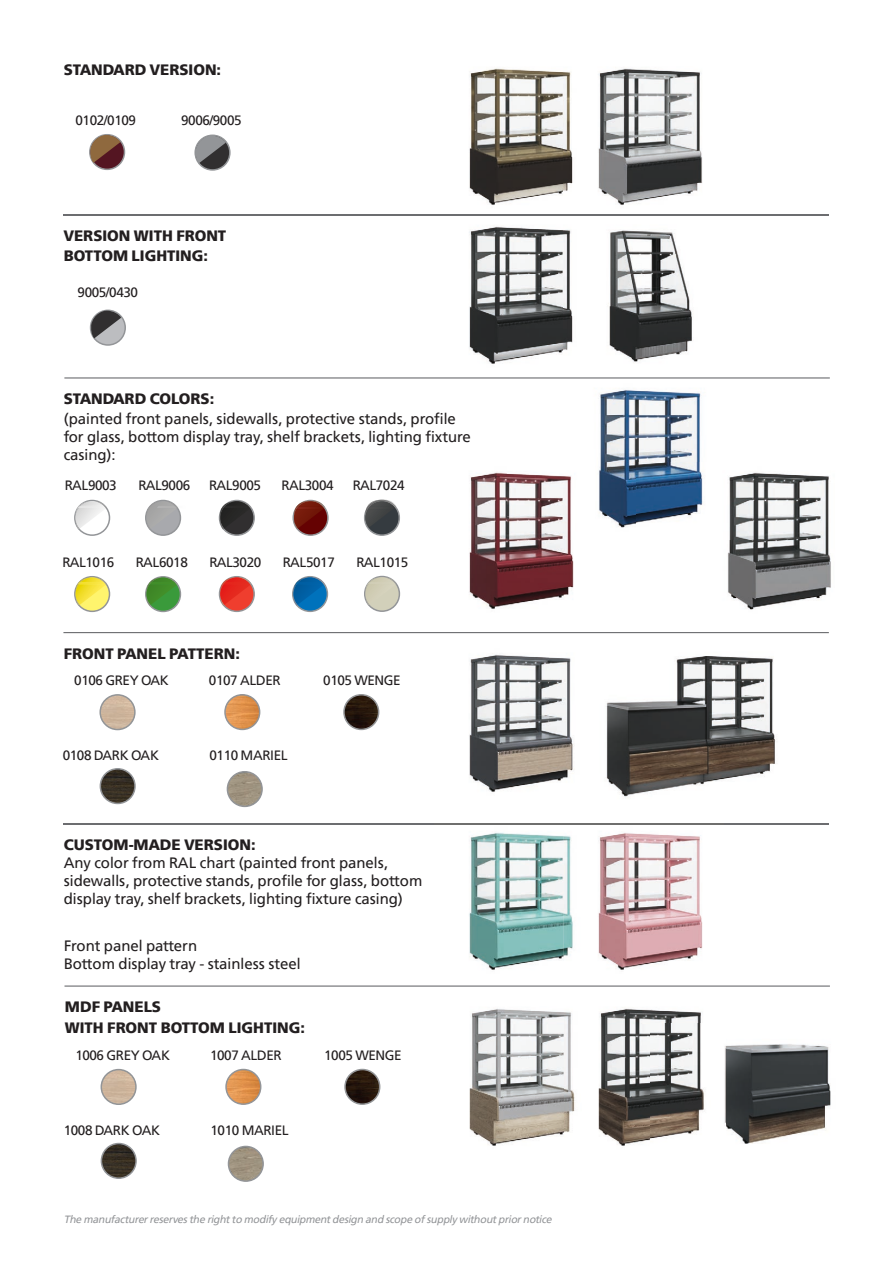
<style>
.page{position:relative;width:893px;height:1263px;background:#fff}
.page>*{position:absolute;margin:0;border:0;box-sizing:border-box;transform-origin:0 0}
.t1{font:15px/18px "Free Set C";color:#231f20}
.t2{font:15px/20.1px "Free Set Bold C";color:#231f20}
.t3{font:13.5px "Free Set C";letter-spacing:-.03em;color:#231f20}
.t4{font:italic 10.5px "Free Set C";letter-spacing:-.02em;color:#939598}
</style>
<div class="page">
<svg style="left:74px;top:500px;width:36px;height:36px"></svg>
<img style="left:77px;top:506px;width:30px;height:2px">
<svg style="left:145px;top:500px;width:37px;height:36px"></svg>
<svg style="left:219px;top:500px;width:36px;height:36px"></svg>
<img style="left:222px;top:506px;width:29px;height:2px">
<svg style="left:74px;top:576px;width:36px;height:36px"></svg>
<img style="left:78px;top:582px;width:29px;height:2px">
<svg style="left:145px;top:576px;width:36px;height:36px"></svg>
<img style="left:149px;top:582px;width:29px;height:2px">
<svg style="left:219px;top:576px;width:36px;height:36px"></svg>
<img style="left:222px;top:582px;width:29px;height:2px">
<svg style="left:292px;top:576px;width:36px;height:36px"></svg>
<img style="left:295px;top:582px;width:30px;height:2px">
<svg style="left:292px;top:500px;width:37px;height:36px"></svg>
<img style="left:296px;top:507px;width:28px;height:2px">
<svg style="left:364px;top:500px;width:36px;height:36px"></svg>
<img style="left:367px;top:507px;width:28px;height:2px">
<hr style="left:63px;top:824px;width:766px;height:1px;background:#6c6d70">
<hr style="left:64px;top:377px;width:766px;height:1px;background:#6c6d70">
<svg style="left:195px;top:135px;width:35px;height:35px"></svg>
<div style="left:194px;top:135px;width:37px;height:36px;border:2px solid #939598;border-radius:50%"></div>
<svg style="left:196px;top:136px;width:30px;height:27px"></svg>
<hr style="left:64px;top:215px;width:765px;height:1px;background:#6c6d70">
<svg style="left:364px;top:576px;width:36px;height:36px"></svg>
<img style="left:367px;top:582px;width:30px;height:2px">
<img style="left:469px;top:68px;width:95px;height:137px">
<img style="left:469px;top:226px;width:95px;height:138px">
<img style="left:608px;top:230px;width:84px;height:132px">
<img style="left:564px;top:229px;width:9px;height:121px">
<img style="left:599px;top:390px;width:102px;height:138px">
<img style="left:469px;top:472px;width:105px;height:137px">
<img style="left:507px;top:472px;width:67px;height:68px">
<img style="left:727px;top:474px;width:104px;height:136px">
<img style="left:636px;top:462px;width:155px;height:78px">
<img style="left:344px;top:695px;width:35px;height:34px;border-radius:17px">
<div style="left:343px;top:694px;width:36px;height:36px;border:2px solid #939598;border-radius:50%"></div>
<img style="left:100px;top:695px;width:35px;height:34px;border-radius:17px">
<div style="left:99px;top:694px;width:37px;height:36px;border:2px solid #939598;border-radius:50%"></div>
<img style="left:225px;top:695px;width:35px;height:34px;border-radius:17px">
<div style="left:224px;top:694px;width:36px;height:36px;border:2px solid #939598;border-radius:50%"></div>
<img style="left:100px;top:769px;width:35px;height:34px;border-radius:17px">
<div style="left:100px;top:768px;width:36px;height:36px;border:2px solid #939598;border-radius:50%"></div>
<img style="left:227px;top:772px;width:35px;height:34px">
<div style="left:227px;top:771px;width:36px;height:36px;border:2px solid #939598;border-radius:50%"></div>
<hr style="left:63px;top:632px;width:766px;height:1px;background:#6c6d70">
<img style="left:469px;top:654px;width:80px;height:138px">
<img style="left:435px;top:823px;width:289px;height:147px">
<img style="left:435px;top:824px;width:289px;height:1px">
<img style="left:564px;top:823px;width:31px;height:147px">
<img style="left:345px;top:1069px;width:35px;height:35px;border-radius:17px">
<div style="left:344px;top:1069px;width:36px;height:36px;border:2px solid #939598;border-radius:50%"></div>
<img style="left:101px;top:1069px;width:35px;height:35px;border-radius:17px">
<div style="left:101px;top:1069px;width:36px;height:36px;border:2px solid #939598;border-radius:50%"></div>
<img style="left:226px;top:1069px;width:35px;height:35px;border-radius:17px">
<div style="left:225px;top:1069px;width:36px;height:36px;border:2px solid #939598;border-radius:50%"></div>
<img style="left:101px;top:1143px;width:35px;height:35px;border-radius:17px">
<div style="left:101px;top:1143px;width:36px;height:36px;border:2px solid #939598;border-radius:50%"></div>
<img style="left:228px;top:1146px;width:35px;height:35px">
<div style="left:228px;top:1146px;width:36px;height:36px;border:2px solid #939598;border-radius:50%"></div>
<hr style="left:65px;top:985px;width:765px;height:2px;background:#6c6d70">
<img style="left:469px;top:1008px;width:96px;height:138px">
<img style="left:598px;top:1008px;width:103px;height:138px">
<img style="left:565px;top:1012px;width:10px;height:120px">
<div style="left:90px;top:135px;width:34px;height:34px;background:#541522;border-radius:50%"></div>
<div style="left:89px;top:134px;width:36px;height:36px;border:2px solid #939598;border-radius:50%"></div>
<svg style="left:90px;top:135px;width:30px;height:28px"></svg>
<div style="left:91px;top:310px;width:34px;height:35px;background:#bcbdc0;border-radius:50%"></div>
<div style="left:90px;top:310px;width:36px;height:36px;border:2px solid #939598;border-radius:50%"></div>
<svg style="left:91px;top:311px;width:30px;height:27px"></svg>
<img style="left:549px;top:656px;width:227px;height:141px">
<img style="left:564px;top:68px;width:138px;height:137px">
<img style="left:725px;top:1044px;width:106px;height:100px">
<img style="left:650px;top:1023px;width:75px;height:123px">
<p class="t2" style="left:64px;top:60px;width:159px">STANDARD VERSION:</p>
<p class="t3" style="left:76px;top:113px;width:62px">0102/0109</p>
<p class="t3" style="left:181px;top:113px;width:62px">9006/9005</p>
<p class="t2" style="left:64px;top:225px;width:164px">VERSION WITH FRONT<br>BOTTOM LIGHTING:</p>
<p class="t3" style="left:78px;top:285px;width:62px">9005/0430</p>
<p class="t2" style="left:64px;top:389px;width:152px">STANDARD COLORS:</p>
<p class="t1" style="left:64px;top:410px;width:409px">(painted front panels, sidewalls, protective stands, profile for glass, bottom display tray, shelf brackets, lighting fixture casing):</p>
<p class="t3" style="left:353px;top:478px;width:53px">RAL7024</p>
<p class="t3" style="left:65px;top:478px;width:53px">RAL9003</p>
<p class="t3" style="left:138px;top:478px;width:53px">RAL9006</p>
<p class="t3" style="left:209px;top:478px;width:53px">RAL9005</p>
<p class="t3" style="left:282px;top:478px;width:53px">RAL3004</p>
<p class="t3" style="left:62px;top:555px;width:53px">RAL1016</p>
<p class="t3" style="left:136px;top:555px;width:53px">RAL6018</p>
<p class="t3" style="left:209px;top:555px;width:53px">RAL3020</p>
<p class="t3" style="left:283px;top:555px;width:53px">RAL5017</p>
<p class="t3" style="left:356px;top:555px;width:53px">RAL1015</p>
<p class="t2" style="left:64px;top:644px;width:178px">FRONT PANEL PATTERN:</p>
<p class="t3" style="left:74px;top:673px;width:96px">0106 GREY OAK</p>
<p class="t3" style="left:209px;top:673px;width:73px">0107 ALDER</p>
<p class="t3" style="left:323px;top:673px;width:79px">0105 WENGE</p>
<p class="t3" style="left:63px;top:748px;width:98px">0108 DARK OAK</p>
<p class="t3" style="left:209px;top:748px;width:80px">0110 MARIEL</p>
<p class="t2" style="left:64px;top:835px;width:193px">CUSTOM-MADE VERSION:</p>
<p class="t1" style="left:64px;top:854px;width:360px">Any color from RAL chart (painted front panels, sidewalls, protective stands, profile for glass, bottom display tray, shelf brackets, lighting fixture casing)</p>
<p class="t1" style="left:64px;top:937px;width:238px">Front panel pattern<br>Bottom display tray - stainless steel</p>
<p class="t2" style="left:65px;top:997px;width:242px">MDF PANELS<br>WITH FRONT BOTTOM LIGHTING:</p>
<p class="t3" style="left:75px;top:1048px;width:96px">1006 GREY OAK</p>
<p class="t3" style="left:210px;top:1048px;width:73px">1007 ALDER</p>
<p class="t3" style="left:324px;top:1048px;width:79px">1005 WENGE</p>
<p class="t3" style="left:64px;top:1123px;width:98px">1008 DARK OAK</p>
<p class="t3" style="left:211px;top:1123px;width:80px">1010 MARIEL</p>
<p class="t4" style="left:64px;top:1214px;width:489px">The manufacturer reserves the right to modify equipment design and scope of supply without prior notice</p>
</div>
